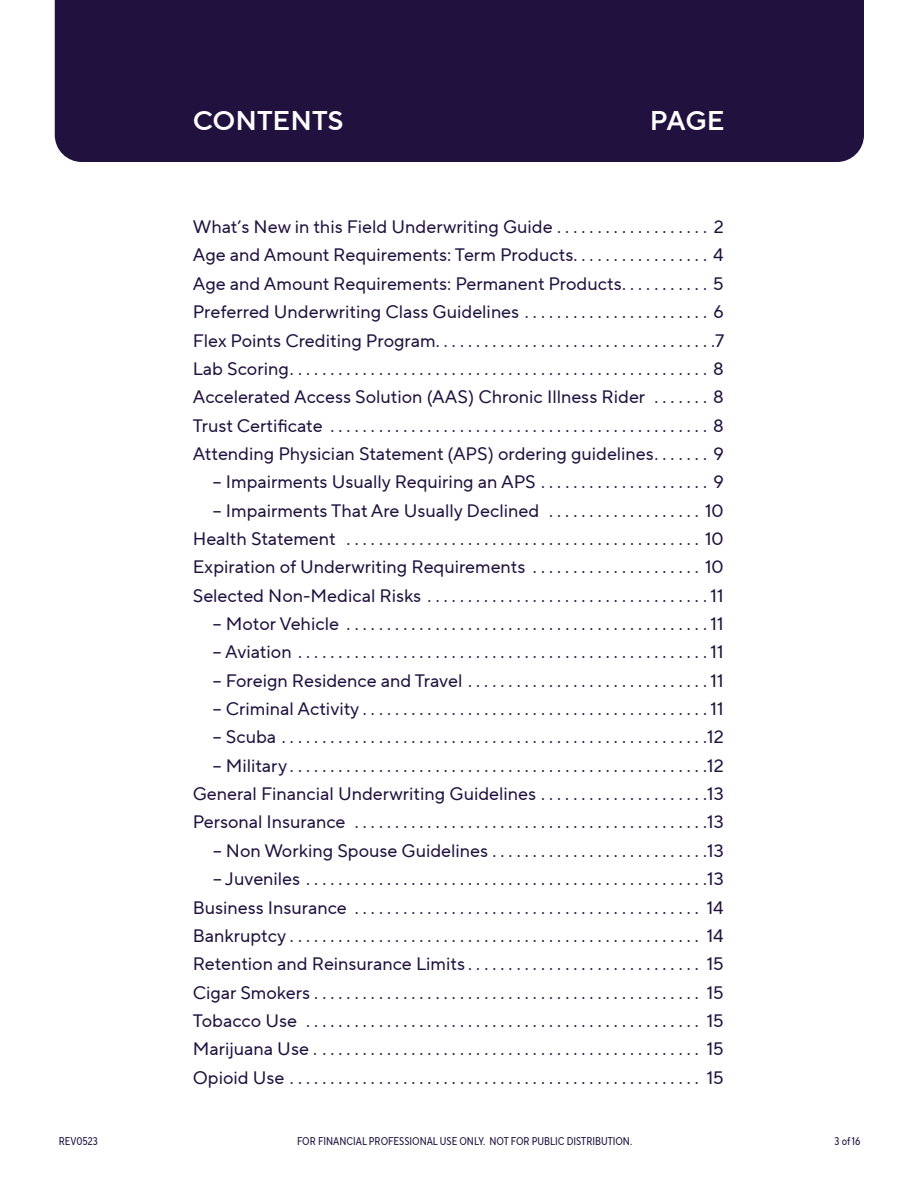
<style>
.page{position:relative;width:918px;height:1188px;background:#fff}
.page>*{position:absolute;margin:0;border:0;box-sizing:border-box;transform-origin:0 0}
.t1{font:27px "TT Norms Pro Dm Bd";color:#fff}
.t2{font:18px "TT Norms Pro";color:#20113e}
.t3{font:11.25px "TT Norms Pro Cond";color:#20113e}
</style>
<div class="page">
<div style="left:55px;top:0;width:809px;height:162px;background:#20113e"></div>
<h2 class="t1" style="left:193px;top:101px;width:153px">CONTENTS</h2>
<p class="t1" style="left:650px;top:101px;width:76px">PAGE</p>
<p class="t2" style="left:193px;top:214px;width:532px">What’s New in this Field Underwriting Guide . . . . . . . . . . . . . . . . . . . 2</p>
<p class="t2" style="left:193px;top:242px;width:532px">Age and Amount Requirements: Term Products . . . . . . . . . . . . . . . . . 4</p>
<p class="t2" style="left:193px;top:271px;width:532px">Age and Amount Requirements: Permanent Products . . . . . . . . . . . 5</p>
<p class="t2" style="left:193px;top:299px;width:532px">Preferred Underwriting Class Guidelines . . . . . . . . . . . . . . . . . . . . . . . 6</p>
<p class="t2" style="left:193px;top:327px;width:533px">Flex Points Crediting Program ...................................7</p>
<p class="t2" style="left:193px;top:356px;width:532px">Lab Scoring ....................................................8</p>
<p class="t2" style="left:193px;top:384px;width:532px">Accelerated Access Solution (AAS) Chronic Illness Rider . . . . . . . 8</p>
<p class="t2" style="left:193px;top:412px;width:532px">Trust Certificate ...............................................8</p>
<p class="t2" style="left:193px;top:441px;width:532px">Attending Physician Statement (APS) ordering guidelines . . . . . . . 9</p>
<p class="t2" style="left:213px;top:469px;width:512px">– Impairments Usually Requiring an APS . . . . . . . . . . . . . . . . . . . . . 9</p>
<p class="t2" style="left:213px;top:497px;width:512px">– Impairments That Are Usually Declined . . . . . . . . . . . . . . . . . . . 10</p>
<p class="t2" style="left:193px;top:526px;width:532px">Health Statement ............................................ 10</p>
<p class="t2" style="left:193px;top:554px;width:532px">Expiration of Underwriting Requirements . . . . . . . . . . . . . . . . . . . . . 10</p>
<p class="t2" style="left:193px;top:582px;width:533px">Selected Non-Medical Risks ...................................11</p>
<p class="t2" style="left:213px;top:611px;width:512px">– Motor Vehicle .............................................11</p>
<p class="t2" style="left:213px;top:639px;width:512px">–Aviation ...................................................11</p>
<p class="t2" style="left:213px;top:667px;width:512px">– Foreign Residence and Travel..............................11</p>
<p class="t2" style="left:213px;top:696px;width:512px">– Criminal Activity ...........................................11</p>
<p class="t2" style="left:213px;top:724px;width:512px">–Scuba .....................................................12</p>
<p class="t2" style="left:213px;top:752px;width:512px">–Military ....................................................12</p>
<p class="t2" style="left:193px;top:781px;width:532px">General Financial Underwriting Guidelines . . . . . . . . . . . . . . . . . . . . .13</p>
<p class="t2" style="left:193px;top:809px;width:532px">Personal Insurance ............................................13</p>
<p class="t2" style="left:213px;top:838px;width:512px">– Non Working Spouse Guidelines ...........................13</p>
<p class="t2" style="left:213px;top:866px;width:512px">– Juveniles..................................................13</p>
<p class="t2" style="left:193px;top:894px;width:533px">Business Insurance ........................................... 14</p>
<p class="t2" style="left:193px;top:923px;width:533px">Bankruptcy................................................... 14</p>
<p class="t2" style="left:193px;top:951px;width:532px">Retention and Reinsurance Limits............................. 15</p>
<p class="t2" style="left:193px;top:979px;width:532px">Cigar Smokers................................................ 15</p>
<p class="t2" style="left:193px;top:1008px;width:532px">Tobacco Use ................................................. 15</p>
<p class="t2" style="left:193px;top:1036px;width:532px">Marijuana Use . ............................................... 15</p>
<p class="t2" style="left:193px;top:1064px;width:532px">Opioid Use ................................................... 15</p>
<p class="t3" style="left:59px;top:1133px;width:41px">REV0523</p>
<p class="t3" style="left:297px;top:1133px;width:337px">FOR FINANCIAL PROFESSIONAL USE ONLY. NOT FOR PUBLIC DISTRIBUTION.</p>
<p class="t3" style="left:835px;top:1133px;width:28px">3 of 16</p>
</div>
